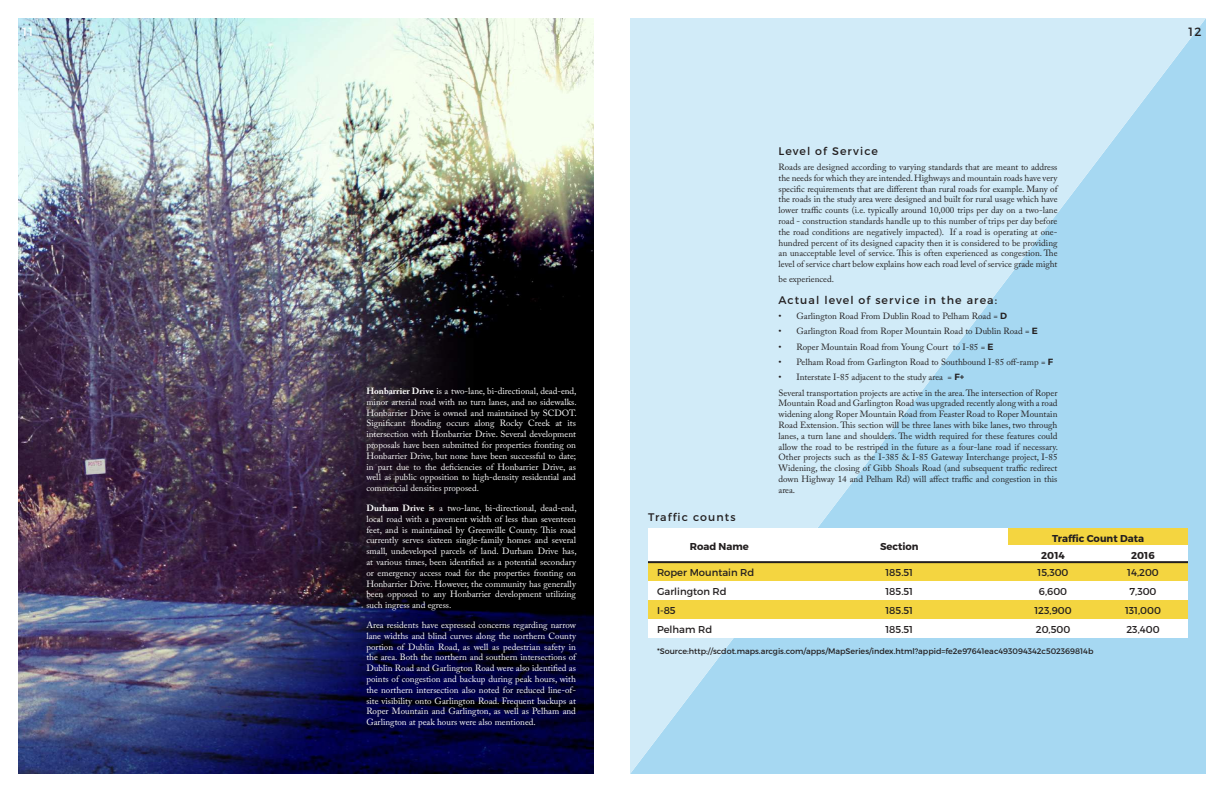
<style>
.page{position:relative;width:1224px;height:792px;background:#fff}
.page>*{position:absolute;margin:0;border:0;box-sizing:border-box;transform-origin:0 0}
.t1{font:12px "Montserrat";color:#fff}
.t2{font:12px "Montserrat";color:#231f20}
.t3{font:11px "Montserrat";letter-spacing:.1em;color:#231f20}
.t4{font:10px/18.8px "Montserrat";color:#231f20;text-align:center}
.t5{font:700 10px/16.8px "Montserrat";color:#231f20}
.t6{font:9px/10.8px "Adobe Caslon Pro";color:#231f20;text-align:justify}
.t7{font:9px/10.8px "Adobe Caslon Pro";color:#fff;text-align:justify}
.t8{font:8px "Montserrat";color:#231f20}
.s1{font-weight:700}
.s2{font-family:"Montserrat";font-weight:600}
</style>
<div class="page">
<svg style="left:630px;top:18px;width:576px;height:756px;background:#bde2f5"></svg>
<img style="left:18px;top:18px;width:576px;height:756px">
<div style="left:648px;top:529px;width:143px;height:33px;background:#fff"></div>
<div style="left:648px;top:562px;width:143px;height:19px;background:#f4d540"></div>
<div style="left:648px;top:581px;width:143px;height:19px;background:#fff"></div>
<div style="left:648px;top:600px;width:143px;height:19px;background:#f4d540"></div>
<div style="left:648px;top:619px;width:143px;height:19px;background:#fff"></div>
<div style="left:791px;top:529px;width:217px;height:33px;background:#fff"></div>
<div style="left:791px;top:562px;width:217px;height:19px;background:#f4d540"></div>
<div style="left:791px;top:581px;width:217px;height:19px;background:#fff"></div>
<div style="left:791px;top:600px;width:217px;height:19px;background:#f4d540"></div>
<div style="left:791px;top:619px;width:217px;height:19px;background:#fff"></div>
<div style="left:1008px;top:529px;width:180px;height:16px;background:#f4d540"></div>
<div style="left:1008px;top:545px;width:90px;height:17px;background:#fff"></div>
<div style="left:1098px;top:545px;width:90px;height:17px;background:#fff"></div>
<div style="left:1008px;top:562px;width:90px;height:19px;background:#f4d540"></div>
<div style="left:1008px;top:581px;width:90px;height:19px;background:#fff"></div>
<div style="left:1008px;top:600px;width:90px;height:19px;background:#f4d540"></div>
<div style="left:1008px;top:619px;width:90px;height:19px;background:#fff"></div>
<div style="left:1098px;top:562px;width:90px;height:19px;background:#f4d540"></div>
<div style="left:1098px;top:581px;width:90px;height:19px;background:#fff"></div>
<div style="left:1098px;top:600px;width:90px;height:19px;background:#f4d540"></div>
<div style="left:1098px;top:619px;width:90px;height:19px;background:#fff"></div>
<hr style="left:648px;top:561px;width:540px;height:2px;background:#231f20">
<h1 class="t1" style="left:22px;top:25px;width:12px">11</h1>
<h1 class="t2" style="left:1189px;top:25px;width:14px">12</h1>
<p class="t7" style="left:366px;top:385px;width:212px"><span class="s1">Honbarrier Drive</span> is a two-lane, bi-directional, dead-end, minor arterial road with no turn lanes, and no sidewalks.<br>Honbarrier Drive is owned and maintained by SCDOT.<br>Significant flooding occurs along Rocky Creek at its intersection with Honbarrier Drive. Several development proposals have been submitted for properties fronting on Honbarrier Drive, but none have been successful to date; in part due to the deficiencies of Honbarrier Drive, as well as public opposition to high-density residential and commercial densities proposed.</p>
<p class="t7" style="left:366px;top:502px;width:212px"><span class="s1">Durham Drive</span> is a two-lane, bi-directional, dead-end, local road with a pavement width of less than seventeen feet, and is maintained by Greenville County. This road currently serves sixteen single-family homes and several small, undeveloped parcels of land. Durham Drive has, at various times, been identified as a potential secondary or emergency access road for the properties fronting on Honbarrier Drive. However, the community has generally been opposed to any Honbarrier development utilizing such ingress and egress.</p>
<p class="t7" style="left:366px;top:619px;width:211px">Area residents have expressed concerns regarding narrow lane widths and blind curves along the northern County portion of Dublin Road, as well as pedestrian safety in the area. Both the northern and southern intersections of Dublin Road and Garlington Road were also identified as points of congestion and backup during peak hours, with the northern intersection also noted for reduced line-of&shy;site visibility onto Garlington Road. Frequent backups at Roper Mountain and Garlington, as well as Pelham and Garlington at peak hours were also mentioned.</p>
<p class="t3" style="left:648px;top:510px;width:89px">Traffic counts</p>
<p class="t3" style="left:778px;top:144px;width:101px">Level of Service</p>
<p class="t6" style="left:778px;top:161px;width:281px">Roads are designed according to varying standards that are meant to address the needs for which they are intended. Highways and mountain roads have very specific requirements that are different than rural roads for example. Many of the roads in the study area were designed and built for rural usage which have lower traffic counts (i.e. typically around 10,000 trips per day on a two-lane road - construction standards handle up to this number of trips per day before the road conditions are negatively impacted). If a road is operating at one&shy;hundred percent of its designed capacity then it is considered to be providing an unacceptable level of service. This is often experienced as congestion. The level of service chart below explains how each road level of service grade might</p>
<p class="t6" style="left:778px;top:273px;width:57px">be experienced.</p>
<p class="t3" style="left:778px;top:293px;width:220px">Actual level of service in the area:</p>
<p class="t6" style="left:778px;top:311px;width:230px">• Garlington Road From Dublin Road to Pelham Road = <span class="s2">D</span></p>
<p class="t6" style="left:778px;top:326px;width:261px">• Garlington Road from Roper Mountain Road to Dublin Road = <span class="s2">E</span></p>
<p class="t6" style="left:778px;top:341px;width:217px">• Roper Mountain Road from Young Court to I-85 = <span class="s2">E</span></p>
<p class="t6" style="left:778px;top:356px;width:276px">• Pelham Road from Garlington Road to Southbound I-85 off-ramp = <span class="s2">F</span></p>
<p class="t6" style="left:778px;top:369px;width:280px;line-height:15.3px">• Interstate I-85 adjacent to the study area = <span class="s2">F+<br></span>Several transportation projects are active in the area. The intersection of Roper</p>
<p class="t6" style="left:778px;top:398px;width:281px">Mountain Road and Garlington Road was upgraded recently along with a road widening along Roper Mountain Road from Feaster Road to Roper Mountain Road Extension. This section will be three lanes with bike lanes, two through lanes, a turn lane and shoulders. The width required for these features could allow the road to be restriped in the future as a four-lane road if necessary.<br>Other projects such as the I-385 &amp; I-85 Gateway Interchange project, I-85<br>Widening, the closing of Gibb Shoals Road (and subsequent traffic redirect down Highway 14 and Pelham Rd) will affect traffic and congestion in this area.</p>
<p class="t5" style="left:1041px;top:530px;width:104px;text-indent:11px">Traffic Count Data<br>2014</p>
<p class="t5" style="left:880px;top:538px;width:40px">Section</p>
<p class="t4" style="left:885px;top:563px;width:29px;text-align:justify">185.51<br>185.51<br>185.51<br>185.51</p>
<p class="t5" style="left:690px;top:538px;width:61px">Road Name</p>
<p class="t4" style="left:657px;top:563px;width:99px;text-align:left">Roper Mountain Rd<br>Garlington Rd<br>I-85<br>Pelham Rd</p>
<p class="t5" style="left:1131px;top:547px;width:25px">2016</p>
<p class="t4" style="left:1034px;top:563px;width:39px">15,300<br>6,600<br>123,900<br>20,500</p>
<p class="t4" style="left:1125px;top:563px;width:37px">14,200<br>7,300<br>131,000<br>23,400</p>
<p class="t8" style="left:657px;top:646px;width:438px">*Source:http://scdot.maps.arcgis.com/apps/MapSeries/index.html?appid=fe2e97641eac493094342c502369814b</p>
</div>
